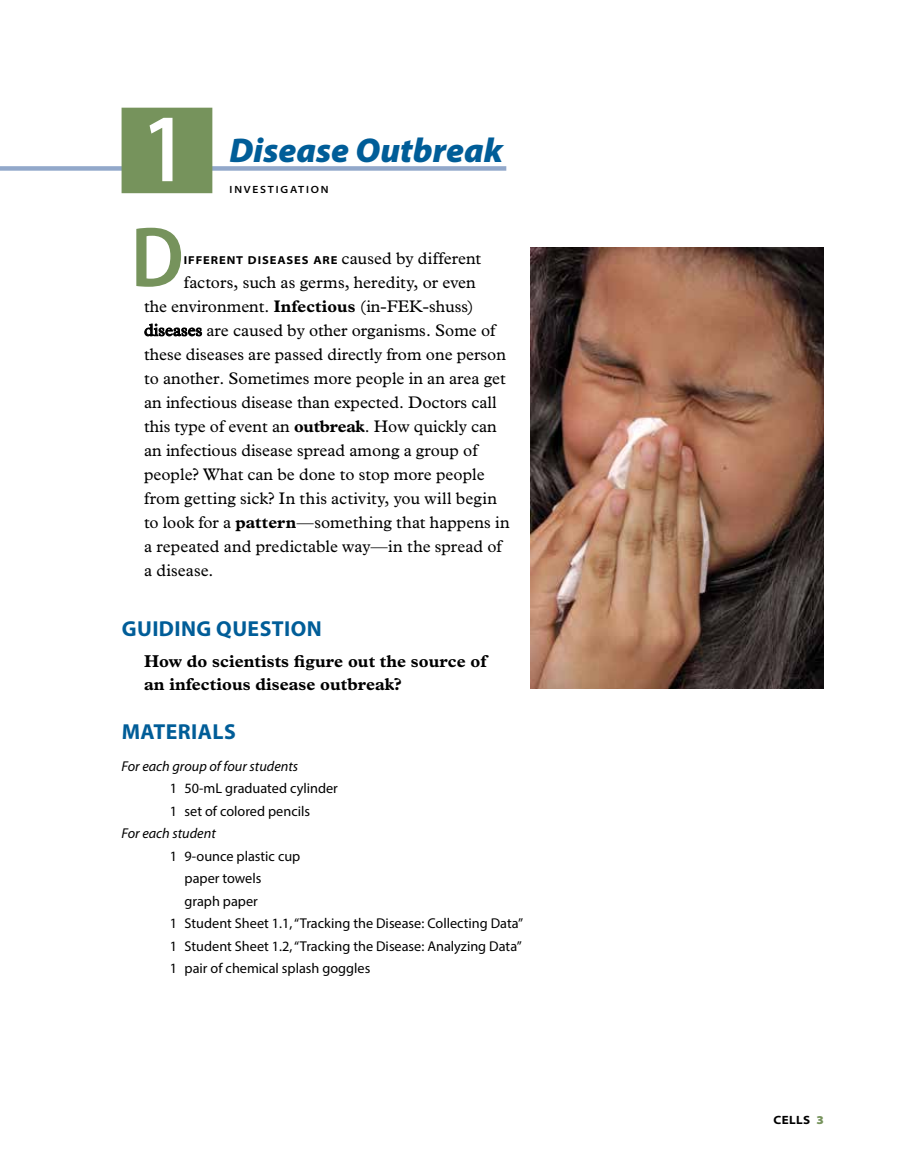
<style>
.page{position:relative;width:905px;height:1175px;background:#fff}
.page>*{position:absolute;margin:0;border:0;box-sizing:border-box;transform-origin:0 0}
.t1{font:600 condensed 97.5px "Myriad Pro";color:#fff}
.t2{font:600 semi-condensed 86.1px "Myriad Pro";color:#76935c}
.t3{font:italic 900 34.5px "Myriad Pro";color:#005d98}
.t4{font:700 21.75px "Myriad Pro";letter-spacing:.02em;color:#005d98}
.t5{font:700 17.25px/23.2px "Plantin Std";color:#000}
.t6{font:16.8px/24px "Plantin Std";color:#000}
.t7{font:14.25px/22.5px "Myriad Pro";color:#000}
.t8{font:italic 14.25px "Myriad Pro";color:#000}
.t9{font:700 semi-expanded 12px "Myriad Pro";letter-spacing:.03em;color:#000}
.t10{font:700 semi-expanded 11.55px "Myriad Pro";letter-spacing:.075em;color:#000}
.t11{font:600 semi-expanded 10.5px "Myriad Pro";letter-spacing:.17em;color:#000}
.s1{font-family:"Plantin Std";font-weight:400;font-stretch:normal;font-size:16.8px}
.s2{font-weight:700}
.s3{font-weight:900;color:#76935c}
</style>
<div class="page">
<div style="left:0;top:166px;width:506px;height:5px;background:#92a8ca"></div>
<div style="left:122px;top:108px;width:90px;height:85px;background:#76935c"></div>
<img style="left:530px;top:247px;width:294px;height:441px">
<h1 class="t1" style="left:144px;top:96px;width:41px">1</h1>
<h3 class="t3" style="left:230px;top:131px;width:275px">Disease Outbreak</h3>
<p class="t11" style="left:230px;top:184px;width:100px">INVESTIGATION</p>
<h2 class="t2" style="left:130px;top:203px;width:55px">D</h2>
<p class="t10" style="left:184px;top:253px;width:299px">IFFERENT DISEASES ARE <span class="s1">caused by different</span></p>
<p class="t6" style="left:144px;top:270px;width:367px;text-indent:40px">factors, such as germs, heredity, or even<br>the environment. <span class="s2">Infectious</span> (in-FEK-shuss) diseases are caused by other organisms. Some of these diseases are passed directly from one person to another. Sometimes more people in an area get an infectious disease than expected. Doctors call this type of event an <span class="s2">outbreak</span>. How quickly can an infectious disease spread among a group of people? What can be done to stop more people from getting sick? In this activity, you will begin to look for a <span class="s2">pattern</span>—something that happens in a repeated and predictable way—in the spread of a disease.</p>
<p class="t4" style="left:122px;top:616px;width:202px">GUIDING QUESTION</p>
<p class="t5" style="left:144px;top:649px;width:344px">How do scientists figure out the source of an infectious disease outbreak?<sup>1</sup></p>
<p class="t4" style="left:122px;top:719px;width:116px">MATERIALS</p>
<p class="t8" style="left:122px;top:758px;width:178px">For each group of four students</p>
<p class="t7" style="left:170px;top:776px;width:170px">1 50-mL graduated cylinder<br>1 set of colored pencils</p>
<p class="t8" style="left:122px;top:825px;width:96px">For each student</p>
<p class="t7" style="left:170px;top:844px;width:132px">1 9-ounce plastic cup</p>
<p class="t7" style="left:184px;top:867px;width:78px">paper towels</p>
<p class="t7" style="left:184px;top:889px;width:75px">graph paper</p>
<p class="t7" style="left:170px;top:912px;width:355px">1 Student Sheet 1.1, “Tracking the Disease: Collecting Data”</p>
<p class="t7" style="left:170px;top:934px;width:359px">1 Student Sheet 1.2, “Tracking the Disease: Analyzing Data”<sup>2</sup></p>
<p class="t7" style="left:170px;top:956px;width:202px">1 pair of chemical splash goggles</p>
<p class="t9" style="left:773px;top:1113px;width:52px">CELLS <span class="s3">3</span></p>
</div>
